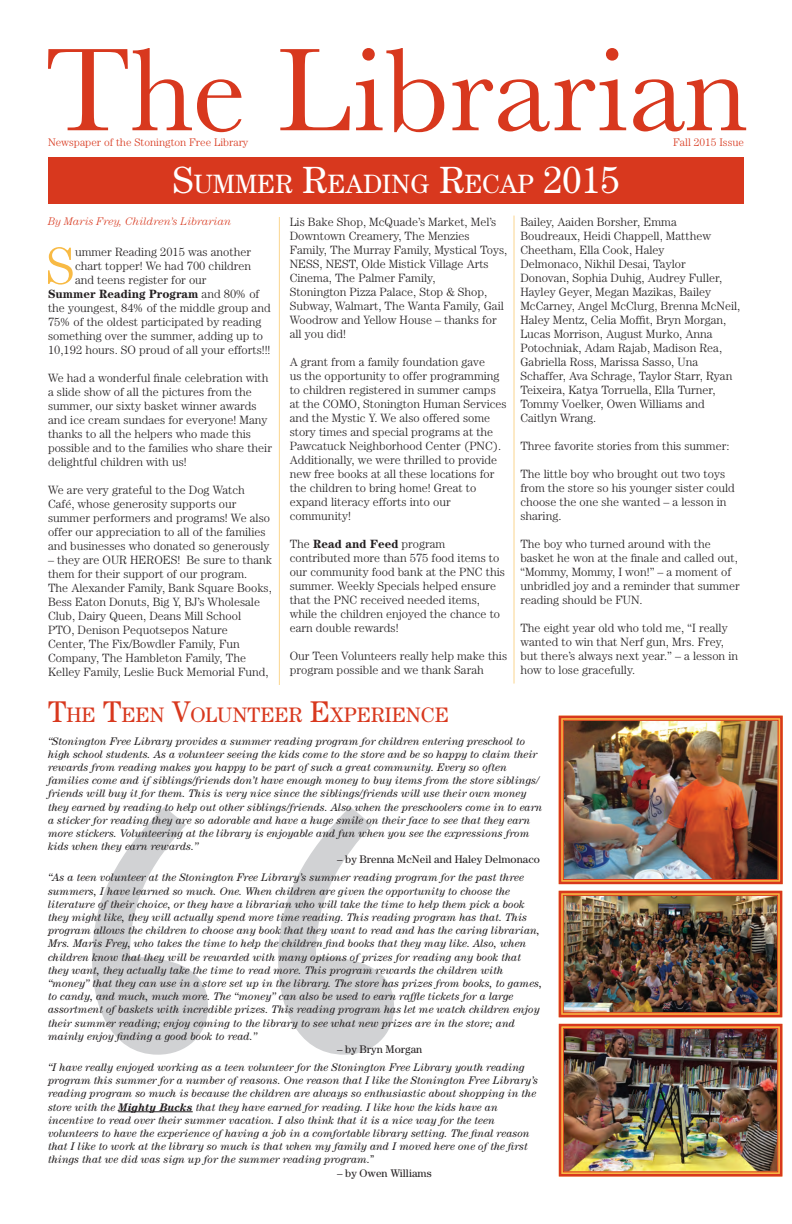
<style>
.page{position:relative;width:792px;height:1224px;background:#fff}
.page>*{position:absolute;margin:0;border:0;box-sizing:border-box;transform-origin:0 0}
.t1{font:300 1000px "Century";color:#d1d2d4}
.t2{font:300 52.7px "Century";color:#f8ba44}
.t3{font:26.6px "Century";color:#fff}
.t4{font:21px "Century";color:#d8381e}
.t5{font:300 12px/14px "Century";color:#231f20}
.t6{font:700 12px "Century";color:#231f20}
.t7{font:italic 11px/13.2px "Century";color:#231f20}
.t8{font:11px "Century";color:#231f20}
.t9{font:300 11px "Century";color:#d8381e}
.t10{font:italic 300 11px "Century";color:#d8381e}
.s1{font-size:38px}
.s2{font-weight:700}
.s3{font-weight:300}
.s4{font-size:30px}
.s5{font-style:normal}
</style>
<div class="page">
<img style="left:558px;top:715px;width:225px;height:170px">
<div style="left:563px;top:720px;width:216px;height:160px;border:1px solid #d8381e"></div>
<img style="left:558px;top:890px;width:225px;height:287px">
<div style="left:563px;top:1028px;width:215px;height:144px;border:1px solid #d8381e"></div>
<div style="left:48px;top:158px;width:696px;height:46px;background:#d8381e"></div>
<svg style="left:48px;top:48px;width:193px;height:84px"></svg>
<svg style="left:280px;top:49px;width:70px;height:81px"></svg>
<svg style="left:356px;top:48px;width:88px;height:84px"></svg>
<svg style="left:452px;top:48px;width:174px;height:83px"></svg>
<svg style="left:633px;top:79px;width:113px;height:52px"></svg>
<hr style="left:279px;top:217px;width:1px;height:468px;background:#f8ba44">
<hr style="left:514px;top:216px;width:1px;height:468px;background:#f8ba44">
<hr style="left:118px;top:1112px;width:75px;height:1px;background:#231f20">
<p class="t9" style="left:48px;top:136px;width:202px">Newspaper of the Stonington Free Library</p>
<p class="t9" style="left:673px;top:136px;width:72px">Fall 2015 Issue</p>
<p class="t3" style="left:173px;top:168px;width:448px"><span class="s1">S</span>UMMER <span class="s1">R</span>EADING <span class="s1">R</span>ECAP <span class="s1">2015</span></p>
<p class="t10" style="left:48px;top:215px;width:185px">By Maris Frey, Children’s Librarian</p>
<p class="t5" style="left:520px;top:215px;width:221px">Bailey, Aaiden Borsher, Emma<br>Boudreaux, Heidi Chappell, Matthew Cheetham, Ella Cook, Haley<br>Delmonaco, Nikhil Desai, Taylor<br>Donovan, Sophia Duhig, Audrey Fuller, Hayley Geyer, Megan Mazikas, Bailey McCarney, Angel McClurg, Brenna McNeil, Haley Mentz, Celia Moffit, Bryn Morgan, Lucas Morrison, August Murko, Anna Potochniak, Adam Rajab, Madison Rea, Gabriella Ross, Marissa Sasso, Una Schaffer, Ava Schrage, Taylor Starr, Ryan Teixeira, Katya Torruella, Ella Turner, Tommy Voelker, Owen Williams and Caitlyn Wrang.</p>
<p class="t5" style="left:520px;top:439px;width:211px">Three favorite stories from this summer:</p>
<p class="t5" style="left:520px;top:467px;width:216px">The little boy who brought out two toys from the store so his younger sister could choose the one she wanted – a lesson in sharing.</p>
<p class="t5" style="left:520px;top:537px;width:221px">The boy who turned around with the basket he won at the finale and called out, “Mommy, Mommy, I won!” – a moment of unbridled joy and a reminder that summer reading should be FUN.</p>
<p class="t5" style="left:520px;top:621px;width:219px">The eight year old who told me, “I really wanted to win that Nerf gun, Mrs. Frey, but there’s always next year.” – a lesson in how to lose gracefully.</p>
<p class="t5" style="left:290px;top:215px;width:219px">Lis Bake Shop, McQuade’s Market, Mel’s Downtown Creamery, The Menzies Family, The Murray Family, Mystical Toys, NESS, NEST, Olde Mistick Village Arts Cinema, The Palmer Family,<br>Stonington Pizza Palace, Stop &amp; Shop, Subway, Walmart, The Wanta Family, Gail Woodrow and Yellow House – thanks for all you did!</p>
<p class="t5" style="left:290px;top:355px;width:218px">A grant from a family foundation gave<br>us the opportunity to offer programming to children registered in summer camps at the COMO, Stonington Human Services and the Mystic Y. We also offered some story times and special programs at the Pawcatuck Neighborhood Center (PNC).<br>Additionally, we were thrilled to provide new free books at all these locations for the children to bring home! Great to expand literacy efforts into our community!</p>
<p class="t5" style="left:290px;top:537px;width:217px">The <span class="s2">Read and Feed</span> program contributed more than 575 food items to our community food bank at the PNC this summer. Weekly Specials helped ensure that the PNC received needed items, while the children enjoyed the chance to earn double rewards!</p>
<p class="t5" style="left:290px;top:649px;width:219px">Our Teen Volunteers really help make this program possible and we thank Sarah</p>
<p class="t2" style="left:46px;top:236px;width:31px">S</p>
<p class="t5" style="left:75px;top:245px;width:178px">ummer Reading 2015 was another</p>
<p class="t5" style="left:75px;top:259px;width:178px">chart topper! We had 700 children</p>
<p class="t5" style="left:75px;top:273px;width:133px">and teens register for our</p>
<p class="t6" style="left:48px;top:287px;width:213px">Summer Reading Program <span class="s3">and 80% of</span></p>
<p class="t5" style="left:48px;top:301px;width:224px">the youngest, 84% of the middle group and</p>
<p class="t5" style="left:48px;top:315px;width:215px">75% of the oldest participated by reading</p>
<p class="t5" style="left:48px;top:329px;width:217px">something over the summer, adding up to</p>
<p class="t5" style="left:48px;top:343px;width:224px">10,192 hours. SO proud of all your efforts!!!</p>
<p class="t5" style="left:48px;top:371px;width:225px">We had a wonderful finale celebration with a slide show of all the pictures from the summer, our sixty basket winner awards and ice cream sundaes for everyone! Many thanks to all the helpers who made this possible and to the families who share their delightful children with us!</p>
<p class="t5" style="left:48px;top:483px;width:224px">We are very grateful to the Dog Watch Café, whose generosity supports our summer performers and programs! We also offer our appreciation to all of the families and businesses who donated so generously</p>
<p class="t5" style="left:48px;top:553px;width:226px">– they are OUR HEROES! Be sure to thank them for their support of our program.</p>
<p class="t5" style="left:48px;top:581px;width:225px">The Alexander Family, Bank Square Books, Bess Eaton Donuts, Big Y, BJ’s Wholesale Club, Dairy Queen, Deans Mill School<br>PTO, Denison Pequotsepos Nature<br>Center, The Fix/Bowdler Family, Fun Company, The Hambleton Family, The Kelley Family, Leslie Buck Memorial Fund,</p>
<p class="t4" style="left:48px;top:702px;width:402px"><span class="s4">T</span>HE <span class="s4">T</span>EEN <span class="s4">V</span>OLUNTEER <span class="s4">E</span>XPERIENCE</p>
<p class="t7" style="left:48px;top:734px;width:496px">“Stonington Free Library provides a summer reading program for children entering preschool to high school students. As a volunteer seeing the kids come to the store and be so happy to claim their rewards from reading makes you happy to be part of such a great community. Every so often families come and if siblings/friends don’t have enough money to buy items from the store siblings/ friends will buy it for them. This is very nice since the siblings/friends will use their own money they earned by reading to help out other siblings/friends. Also when the preschoolers come in to earn a sticker for reading they are so adorable and have a huge smile on their face to see that they earn more stickers. Volunteering at the library is enjoyable and fun when you see the expressions from kids when they earn rewards.”</p>
<p class="t8" style="left:337px;top:853px;width:204px">– by Brenna McNeil and Haley Delmonaco</p>
<p class="t7" style="left:48px;top:871px;width:496px">“As a teen volunteer at the Stonington Free Library’s summer reading program for the past three summers, I have learned so much. One. When children are given the opportunity to choose the literature of their choice, or they have a librarian who will take the time to help them pick a book they might like, they will actually spend more time reading. This reading program has that. This program allows the children to choose any book that they want to read and has the caring librarian, Mrs. Maris Frey, who takes the time to help the children find books that they may like. Also, when children know that they will be rewarded with many options of prizes for reading any book that they want, they actually take the time to read more. This program rewards the children with “money” that they can use in a store set up in the library. The store has prizes from books, to games, to candy, and much, much more. The “money” can also be used to earn raffle tickets for a large assortment of baskets with incredible prizes. This reading program has let me watch children enjoy their summer reading; enjoy coming to the library to see what new prizes are in the store; and mainly enjoy finding a good book to read.”</p>
<p class="t8" style="left:337px;top:1043px;width:87px">– by Bryn Morgan</p>
<p class="t7" style="left:48px;top:1061px;width:492px">“I have really enjoyed working as a teen volunteer for the Stonington Free Library youth reading program this summer for a number of reasons. One reason that I like the Stonington Free Library’s reading program so much is because the children are always so enthusiastic about shopping in the store with the <span class="s2">Mighty Bucks</span> that they have earned for reading. I like how the kids have an incentive to read over their summer vacation. I also think that it is a nice way for the teen volunteers to have the experience of having a job in a comfortable library setting. The final reason that I like to work at the library so much is that when my family and I moved here one of the first things that we did was sign up for the summer reading program.<span class="s5">”</span></p>
<p class="t8" style="left:337px;top:1166px;width:96px">– by Owen Williams</p>
<p class="t1" style="left:53px;top:584px;width:391px">“</p>
</div>
